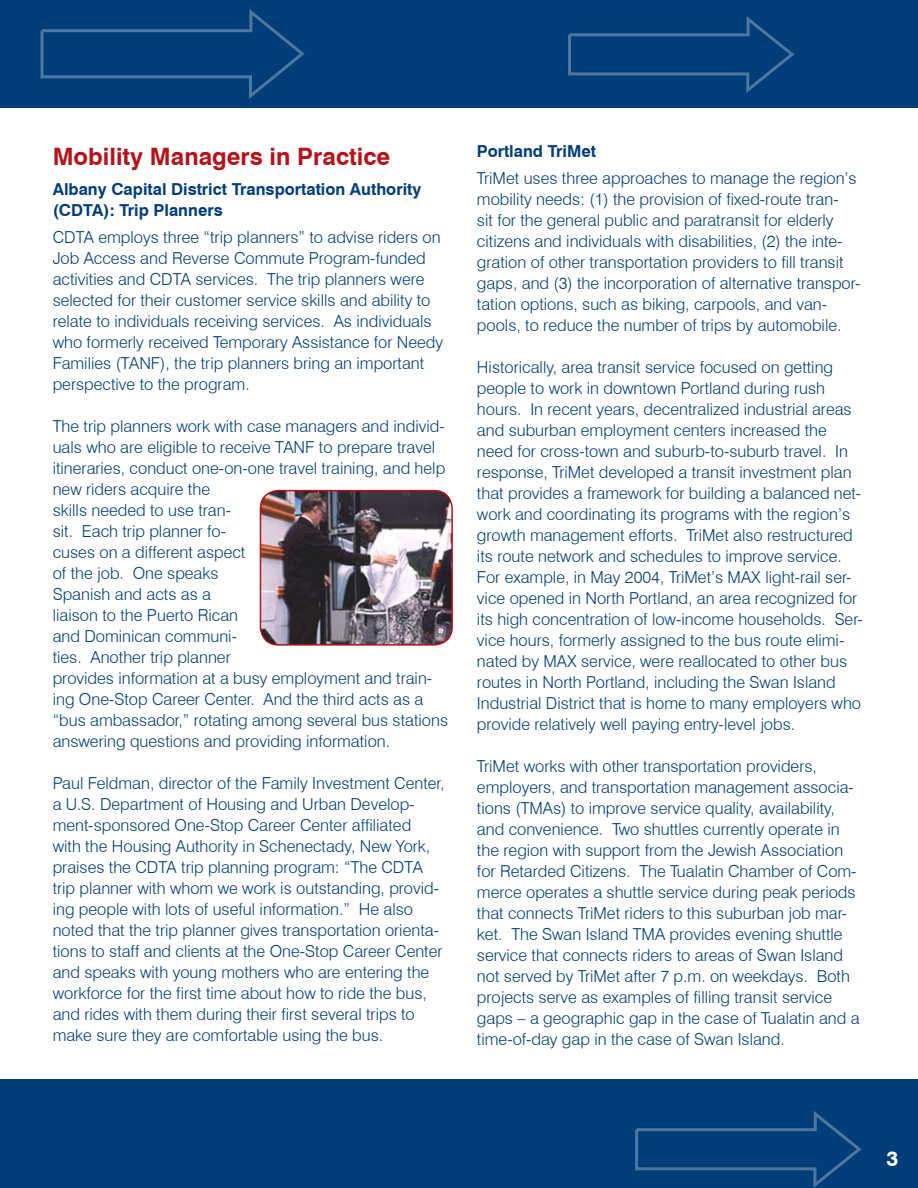
<style>
.page{position:relative;width:918px;height:1188px;background:#fff}
.page>*{position:absolute;margin:0;border:0;box-sizing:border-box;transform-origin:0 0}
.t1{font:700 24px "Swiss 721 BT";color:#b5121b}
.t2{font:700 21px "Swiss 721 BT";color:#fff}
.t3{font:300 16.5px/21px "Swiss 721 BT";color:#003d79}
.t4{font:700 16.5px/21px "Swiss 721 BT";color:#003d79}
</style>
<div class="page">
<div style="left:0;top:0;width:918px;height:108px;background:#003d79"></div>
<div style="left:0;top:1080px;width:918px;height:108px;background:#003d79"></div>
<svg style="left:568px;top:16px;width:227px;height:77px"></svg>
<svg style="left:40px;top:9px;width:265px;height:90px"></svg>
<svg style="left:635px;top:1111px;width:227px;height:77px"></svg>
<img style="left:260px;top:491px;width:192px;height:154px">
<div style="left:260px;top:490px;width:193px;height:156px;border:2px solid #b5121b;border-radius:18px"></div>
<h1 class="t1" style="left:53px;top:142px;width:339px">Mobility Managers in Practice</h1>
<p class="t4" style="left:53px;top:179px;width:370px">Albany Capital District Transportation Authority (CDTA): Trip Planners</p>
<p class="t3" style="left:53px;top:227px;width:392px">CDTA employs three “trip planners” to advise riders on Job Access and Reverse Commute Program-funded activities and CDTA services. The trip planners were selected for their customer service skills and ability to relate to individuals receiving services. As individuals who formerly received Temporary Assistance for Needy Families (TANF), the trip planners bring an important perspective to the program.</p>
<p class="t3" style="left:53px;top:416px;width:397px">The trip planners work with case managers and individ&shy;uals who are eligible to receive TANF to prepare travel itineraries, conduct one-on-one travel training, and help new riders acquire the<br>skills needed to use tran-<br>sit. Each trip planner fo-<br>cuses on a different aspect<br>of the job. One speaks<br>Spanish and acts as a<br>liaison to the Puerto Rican<br>and Dominican communi-<br>ties. Another trip planner<br>provides information at a busy employment and train&shy;ing One-Stop Career Center. And the third acts as a “bus ambassador,” rotating among several bus stations answering questions and providing information.</p>
<p class="t3" style="left:53px;top:773px;width:393px">Paul Feldman, director of the Family Investment Center, a U.S. Department of Housing and Urban Develop&shy;ment-sponsored One-Stop Career Center affiliated<br>with the Housing Authority in Schenectady, New York, praises the CDTA trip planning program: “The CDTA trip planner with whom we work is outstanding, provid&shy;ing people with lots of useful information.” He also noted that the trip planner gives transportation orienta&shy;tions to staff and clients at the One-Stop Career Center and speaks with young mothers who are entering the workforce for the first time about how to ride the bus, and rides with them during their first several trips to make sure they are comfortable using the bus.</p>
<p class="t4" style="left:477px;top:140px;width:121px">Portland TriMet</p>
<p class="t3" style="left:477px;top:167px;width:385px">TriMet uses three approaches to manage the region’s mobility needs: (1) the provision of fixed-route tran-<br>sit for the general public and paratransit for elderly citizens and individuals with disabilities, (2) the inte&shy;gration of other transportation providers to fill transit gaps, and (3) the incorporation of alternative transpor&shy;tation options, such as biking, carpools, and van&shy;pools, to reduce the number of trips by automobile.</p>
<p class="t3" style="left:477px;top:356px;width:388px">Historically, area transit service focused on getting people to work in downtown Portland during rush hours. In recent years, decentralized industrial areas and suburban employment centers increased the need for cross-town and suburb-to-suburb travel. In response, TriMet developed a transit investment plan that provides a framework for building a balanced net&shy;work and coordinating its programs with the region’s growth management efforts. TriMet also restructured its route network and schedules to improve service.<br>For example, in May 2004, TriMet’s MAX light-rail ser&shy;vice opened in North Portland, an area recognized for its high concentration of low-income households. Ser&shy;vice hours, formerly assigned to the bus route elimi&shy;nated by MAX service, were reallocated to other bus routes in North Portland, including the Swan Island Industrial District that is home to many employers who provide relatively well paying entry-level jobs.</p>
<p class="t3" style="left:477px;top:755px;width:384px">TriMet works with other transportation providers, employers, and transportation management associa&shy;tions (TMAs) to improve service quality, availability, and convenience. Two shuttles currently operate in the region with support from the Jewish Association for Retarded Citizens. The Tualatin Chamber of Com&shy;merce operates a shuttle service during peak periods that connects TriMet riders to this suburban job mar&shy;ket. The Swan Island TMA provides evening shuttle service that connects riders to areas of Swan Island not served by TriMet after 7 p.m. on weekdays. Both projects serve as examples of filling transit service gaps – a geographic gap in the case of Tualatin and a time-of-day gap in the case of Swan Island.</p>
<p class="t2" style="left:886px;top:1146px;width:13px">3</p>
</div>
